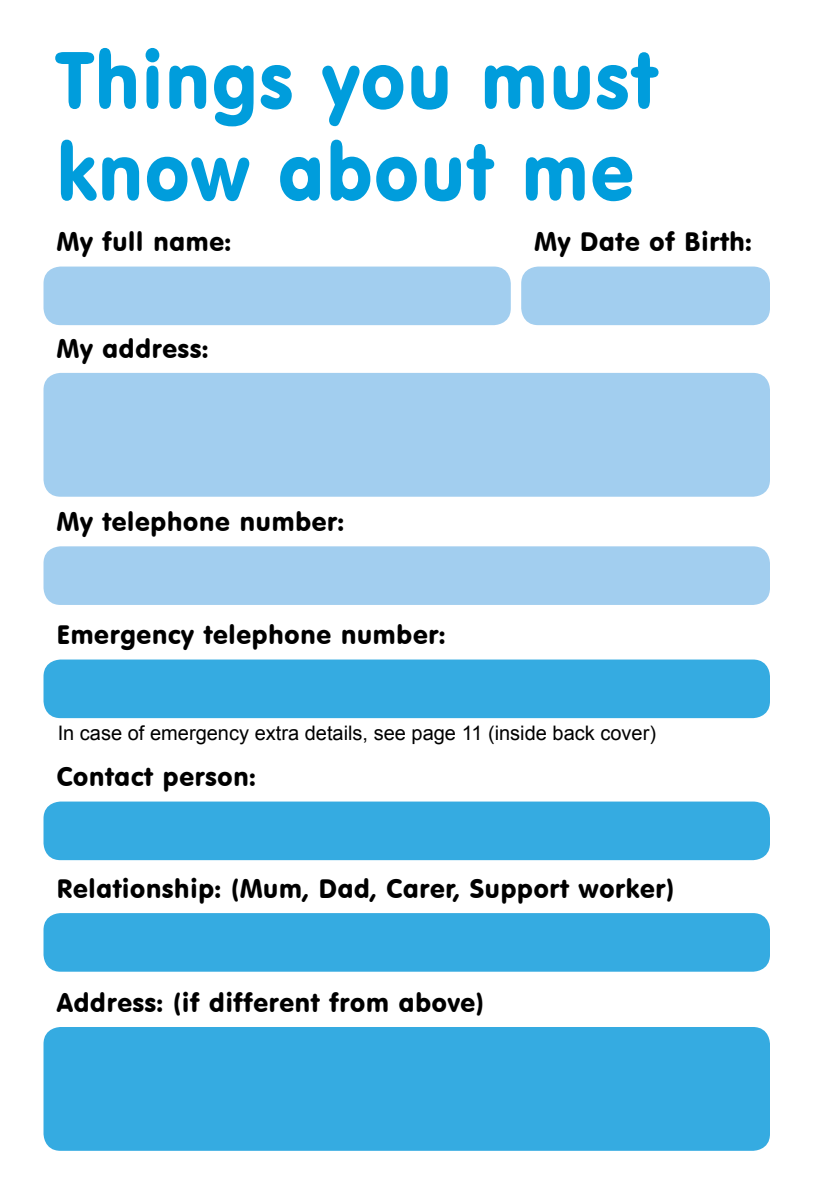
<style>
.page{position:relative;width:840px;height:1191px;background:#fff}
.page>*{position:absolute;margin:0;border:0;box-sizing:border-box;transform-origin:0 0}
.t1{font:79.2px/91.8px "VAG Rounded BT";letter-spacing:.03em;color:#009ddc;scale:.96 1}
.t2{font:26px "VAG Rounded BT";letter-spacing:.03em;color:#000}
.t3{font:20px "Arial";color:#000}
</style>
<div class="page">
<div style="left:43px;top:266px;width:467px;height:59px;background:#a2ceef;border-radius:17px"></div>
<div style="left:521px;top:266px;width:248px;height:59px;background:#a2ceef;border-radius:17px"></div>
<div style="left:43px;top:373px;width:726px;height:124px;background:#a2ceef;border-radius:17px"></div>
<div style="left:43px;top:1027px;width:726px;height:123px;background:#35abe1;border-radius:17px"></div>
<div style="left:43px;top:546px;width:726px;height:59px;background:#a2ceef;border-radius:17px"></div>
<div style="left:43px;top:659px;width:726px;height:59px;background:#35abe1;border-radius:17px"></div>
<div style="left:43px;top:801px;width:726px;height:59px;background:#35abe1;border-radius:17px"></div>
<div style="left:43px;top:913px;width:726px;height:58px;background:#35abe1;border-radius:17px"></div>
<h1 class="t1" style="left:57px;top:33px;width:626px">Things you must know about me</h1>
<p class="t2" style="left:57px;top:226px;width:175px">My full name:</p>
<p class="t2" style="left:534px;top:226px;width:218px">My Date of Birth:</p>
<p class="t2" style="left:57px;top:332px;width:153px">My address:</p>
<p class="t2" style="left:57px;top:505px;width:288px">My telephone number:</p>
<p class="t2" style="left:57px;top:618px;width:389px">Emergency telephone number:</p>
<p class="t3" style="left:58px;top:719px;width:599px">In case of emergency extra details, see page 11 (inside back cover)</p>
<p class="t2" style="left:57px;top:760px;width:200px">Contact person:</p>
<p class="t2" style="left:57px;top:872px;width:619px">Relationship: (Mum, Dad, Carer, Support worker)</p>
<p class="t2" style="left:57px;top:986px;width:429px">Address: (if different from above)</p>
</div>
